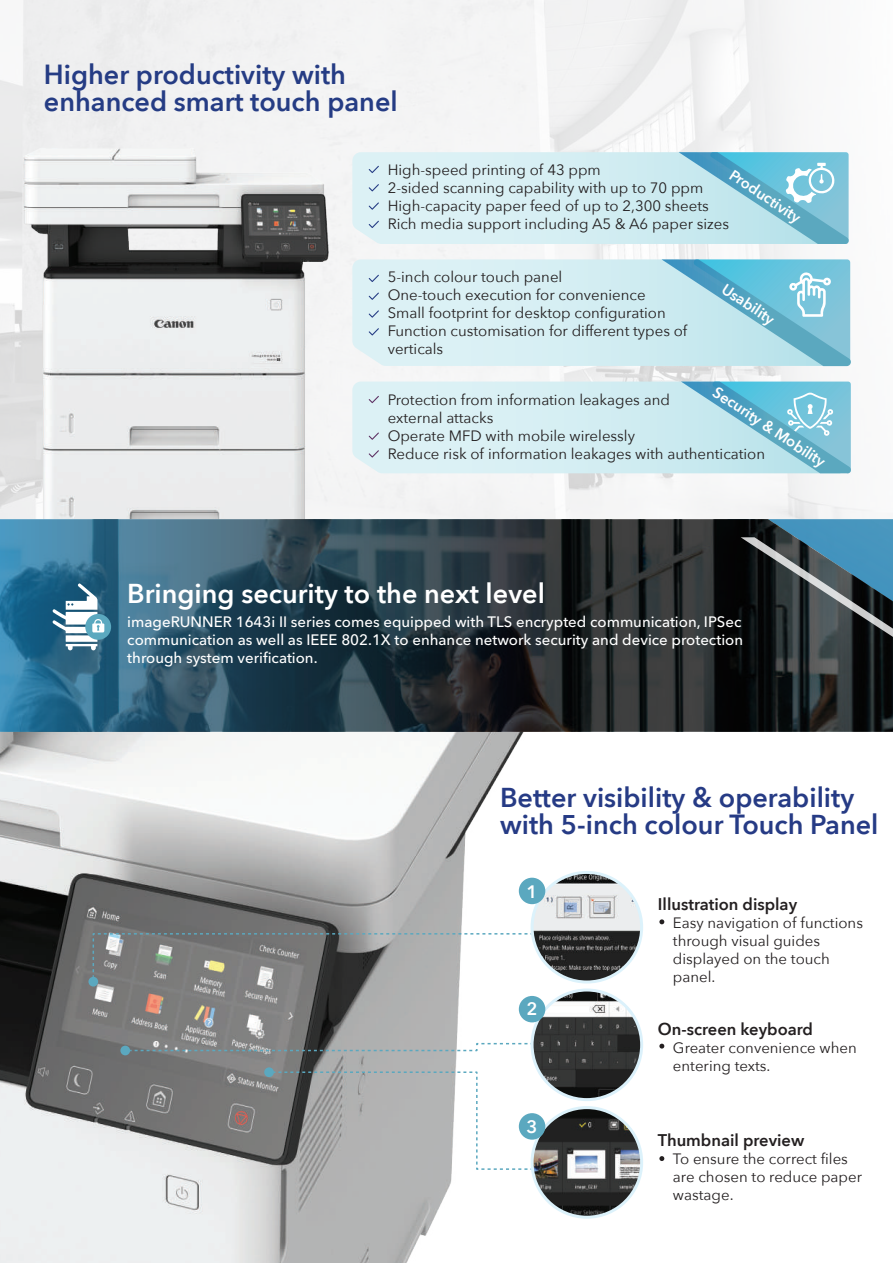
<style>
.page{position:relative;width:893px;height:1263px;background:#fff}
.page>*{position:absolute;margin:0;border:0;box-sizing:border-box;transform-origin:0 0}
.t1{font:600 27px/27px "Avenir Next";color:#263b85}
.t2{font:600 27px/27px "Avenir Next";color:#253c84}
.t3{font:600 27px "Avenir Next";color:#fff}
.t4{font:600 18px "Avenir Next";color:#fff}
.t5{font:600 16.5px "Avenir Next";color:#231f20}
.t6{font:15px/18px "Avenir Next";color:#231f20}
.t7{font:500 15px/18px "Avenir Next";color:#fff;text-align:justify}
.t8{font:600 15px "Avenir Next";color:#fff}
</style>
<div class="page">
<img style="left:18px;top:138px;width:318px;height:381px">
<img style="left:0;top:732px;width:551px;height:531px">
<svg style="left:130px;top:1042px;width:401px;height:10px"></svg>
<svg style="left:92px;top:932px;width:440px;height:45px"></svg>
<svg style="left:274px;top:1071px;width:258px;height:99px"></svg>
<img style="left:532px;top:872px;width:110px;height:110px;border-radius:55px">
<div style="left:531px;top:871px;width:112px;height:112px;border:3px solid #dcf2fb;border-radius:50%"></div>
<img style="left:532px;top:990px;width:110px;height:109px;border-radius:55px">
<div style="left:531px;top:988px;width:112px;height:113px;border:3px solid #dbf1fb;border-radius:50%"></div>
<img style="left:532px;top:1107px;width:110px;height:110px;border-radius:55px">
<div style="left:531px;top:1106px;width:112px;height:113px;border:3px solid #dcf2fb;border-radius:50%"></div>
<svg style="left:659px;top:919px;width:5px;height:5px"></svg>
<svg style="left:659px;top:1044px;width:5px;height:4px"></svg>
<svg style="left:659px;top:1156px;width:5px;height:5px"></svg>
<div style="left:88px;top:977px;width:10px;height:9px;background:#5ba8bf;border-radius:50%"></div>
<div style="left:120px;top:1046px;width:10px;height:9px;background:#5ba8bf;border-radius:50%"></div>
<div style="left:264px;top:1067px;width:10px;height:10px;background:#5ba8bf;border-radius:50%"></div>
<svg style="left:0;top:519px;width:727px;height:213px;background:#2b4452"></svg>
<svg style="left:727px;top:519px;width:166px;height:213px;background:#29383f"></svg>
<svg style="left:352px;top:259px;width:310px;height:107px;background:#d7eff3"></svg>
<svg style="left:369px;top:275px;width:10px;height:7px"></svg>
<svg style="left:369px;top:293px;width:10px;height:7px"></svg>
<svg style="left:369px;top:310px;width:10px;height:8px"></svg>
<svg style="left:369px;top:328px;width:10px;height:8px"></svg>
<svg style="left:352px;top:382px;width:499px;height:91px;background:#bee2eb"></svg>
<div style="left:519px;top:878px;width:26px;height:26px;background:#5ba8bf;border-radius:50%"></div>
<div style="left:519px;top:996px;width:26px;height:26px;background:#5ba8bf;border-radius:50%"></div>
<div style="left:519px;top:1113px;width:26px;height:27px;background:#5ba8bf;border-radius:50%"></div>
<div style="left:85px;top:614px;width:26px;height:26px;background:#5ba8bf;border-radius:50%"></div>
<svg style="left:52px;top:583px;width:52px;height:67px"></svg>
<svg style="left:352px;top:152px;width:497px;height:92px;background:#bee2eb"></svg>
<svg style="left:662px;top:259px;width:189px;height:107px;background:#93cedf"></svg>
<h1 class="t2" style="left:44px;top:60px;width:355px">Higher productivity with enhanced smart touch panel</h1>
<p class="t6" style="left:388px;top:161px;width:343px">High-speed printing of 43 ppm<br>2-sided scanning capability with up to 70 ppm High-capacity paper feed of up to 2,300 sheets Rich media support including A5 &amp; A6 paper sizes</p>
<p class="t8" style="left:738px;top:163px;width:83px;rotate:34deg">Productivity</p>
<p class="t6" style="left:388px;top:268px;width:301px">5-inch colour touch panel<br>One-touch execution for convenience<br>Small footprint for desktop configuration Function customisation for different types of verticals</p>
<p class="t8" style="left:731px;top:276px;width:61px;rotate:34deg">Usability</p>
<p class="t8" style="left:722px;top:379px;width:133px;rotate:34deg">Security &amp; Mobility</p>
<p class="t6" style="left:388px;top:391px;width:379px">Protection from information leakages and<br>external attacks<br>Operate MFD with mobile wirelessly<br>Reduce risk of information leakages with authentication</p>
<h1 class="t3" style="left:127px;top:571px;width:419px">Bringing security to the next level</h1>
<p class="t7" style="left:127px;top:612px;width:617px">imageRUNNER 1643i II series comes equipped with TLS encrypted communication, IPSec communication as well as IEEE 802.1X to enhance network security and device protection through system verification.</p>
<h1 class="t1" style="left:500px;top:783px;width:380px">Better visibility &amp; operability with 5-inch colour Touch Panel</h1>
<p class="t4" style="left:527px;top:876px;width:12px">1</p>
<p class="t4" style="left:527px;top:993px;width:12px">2</p>
<p class="t4" style="left:527px;top:1112px;width:12px">3</p>
<p class="t5" style="left:658px;top:890px;width:141px">Illustration display</p>
<p class="t6" style="left:673px;top:914px;width:191px">Easy navigation of functions through visual guides displayed on the touch panel.</p>
<p class="t5" style="left:658px;top:1015px;width:157px">On-screen keyboard</p>
<p class="t6" style="left:673px;top:1038px;width:185px">Greater convenience when entering texts.</p>
<p class="t5" style="left:658px;top:1126px;width:148px">Thumbnail preview</p>
<p class="t6" style="left:673px;top:1149px;width:191px">To ensure the correct files are chosen to reduce paper wastage.</p>
</div>
